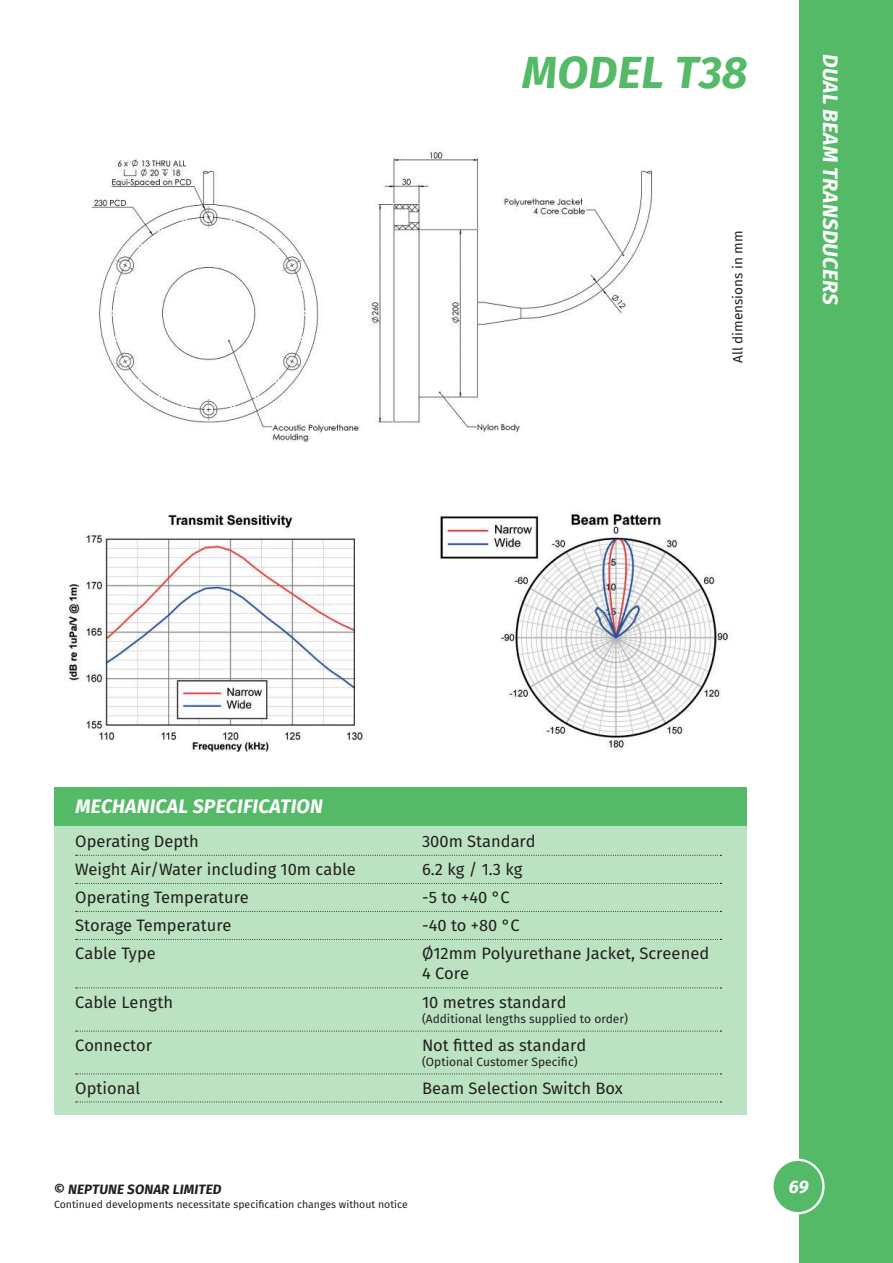
<style>
.page{position:relative;width:893px;height:1263px;background:#fff}
.page>*{position:absolute;margin:0;border:0;box-sizing:border-box;transform-origin:0 0}
.t1{font:italic 700 45px "Fira Sans";letter-spacing:.005em;color:#55ba68}
.t2{font:italic 700 21px "Fira Sans";letter-spacing:.01em;color:#fff}
.t3{font:italic 700 19.5px "Fira Sans";letter-spacing:.01em;color:#fff}
.t4{font:italic 700 18px "Fira Sans";color:#fff}
.t5{font:16.5px/28px "Fira Sans";color:#221f1f}
.t6{font:italic 700 13.5px "Fira Sans";letter-spacing:.01em;color:#221f1f}
.t7{font:13.5px "Fira Sans";color:#221f1f}
.t8{font:12px "Fira Sans";color:#221f1f}
.t9{font:10.5px "Fira Sans";color:#221f1f}
</style>
<div class="page">
<div style="left:799px;top:0;width:94px;height:1263px;background:#55ba68"></div>
<div style="left:771px;top:1159px;width:54px;height:55px;border:5px solid #fff;border-radius:50%"></div>
<div style="left:774px;top:1161px;width:48px;height:51px;background:#55ba68;border-radius:50%"></div>
<img style="left:91px;top:148px;width:562px;height:294px">
<img style="left:66px;top:514px;width:298px;height:238px">
<img style="left:440px;top:513px;width:289px;height:238px">
<div style="left:54px;top:811px;width:693px;height:304px;background:#bbe3c2"></div>
<div style="left:54px;top:787px;width:693px;height:38px;background:#55ba68"></div>
<svg style="left:76px;top:883px;width:645px;height:1px"></svg>
<svg style="left:76px;top:911px;width:645px;height:1px"></svg>
<svg style="left:76px;top:1073px;width:645px;height:1px"></svg>
<svg style="left:76px;top:987px;width:645px;height:1px"></svg>
<svg style="left:76px;top:1030px;width:645px;height:2px"></svg>
<svg style="left:76px;top:939px;width:645px;height:1px"></svg>
<svg style="left:76px;top:1101px;width:645px;height:1px"></svg>
<svg style="left:76px;top:855px;width:645px;height:1px"></svg>
<h1 class="t1" style="left:522px;top:40px;width:227px">MODEL T38</h1>
<p class="t7" style="left:728px;top:363px;width:134px;rotate:-90deg">All dimensions in mm</p>
<p class="t2" style="left:845px;top:54px;width:253px;rotate:90deg">DUAL BEAM TRANSDUCERS</p>
<p class="t3" style="left:75px;top:793px;width:249px">MECHANICAL SPECIFICATION</p>
<p class="t5" style="left:75px;top:827px;width:282px">Operating Depth<br>Weight Air/Water including 10m cable<br>Operating Temperature<br>Storage Temperature</p>
<p class="t5" style="left:75px;top:940px;width:82px">Cable Type</p>
<p class="t5" style="left:75px;top:988px;width:99px">Cable Length</p>
<p class="t5" style="left:75px;top:1031px;width:78px">Connector</p>
<p class="t5" style="left:75px;top:1074px;width:66px">Optional</p>
<p class="t5" style="left:422px;top:827px;width:115px">300m Standard<br>6.2 kg / 1.3 kg -5 to +40 °C</p>
<p class="t5" style="left:422px;top:911px;width:99px">-40 to +80 °C</p>
<p class="t5" style="left:422px;top:944px;width:289px;line-height:19.8px">Ø12mm Polyurethane Jacket, Screened<br>4 Core</p>
<p class="t5" style="left:422px;top:988px;width:146px">10 metres standard</p>
<p class="t8" style="left:422px;top:1010px;width:207px">(Additional lengths supplied to order)</p>
<p class="t5" style="left:422px;top:1031px;width:166px">Not fitted as standard</p>
<p class="t8" style="left:422px;top:1053px;width:157px">(Optional Customer Specific)</p>
<p class="t5" style="left:422px;top:1074px;width:202px">Beam Selection Switch Box</p>
<p class="t6" style="left:54px;top:1179px;width:169px">© NEPTUNE SONAR LIMITED</p>
<p class="t9" style="left:54px;top:1197px;width:355px">Continued developments necessitate specification changes without notice</p>
<p class="t4" style="left:789px;top:1174px;width:21px">69</p>
</div>
